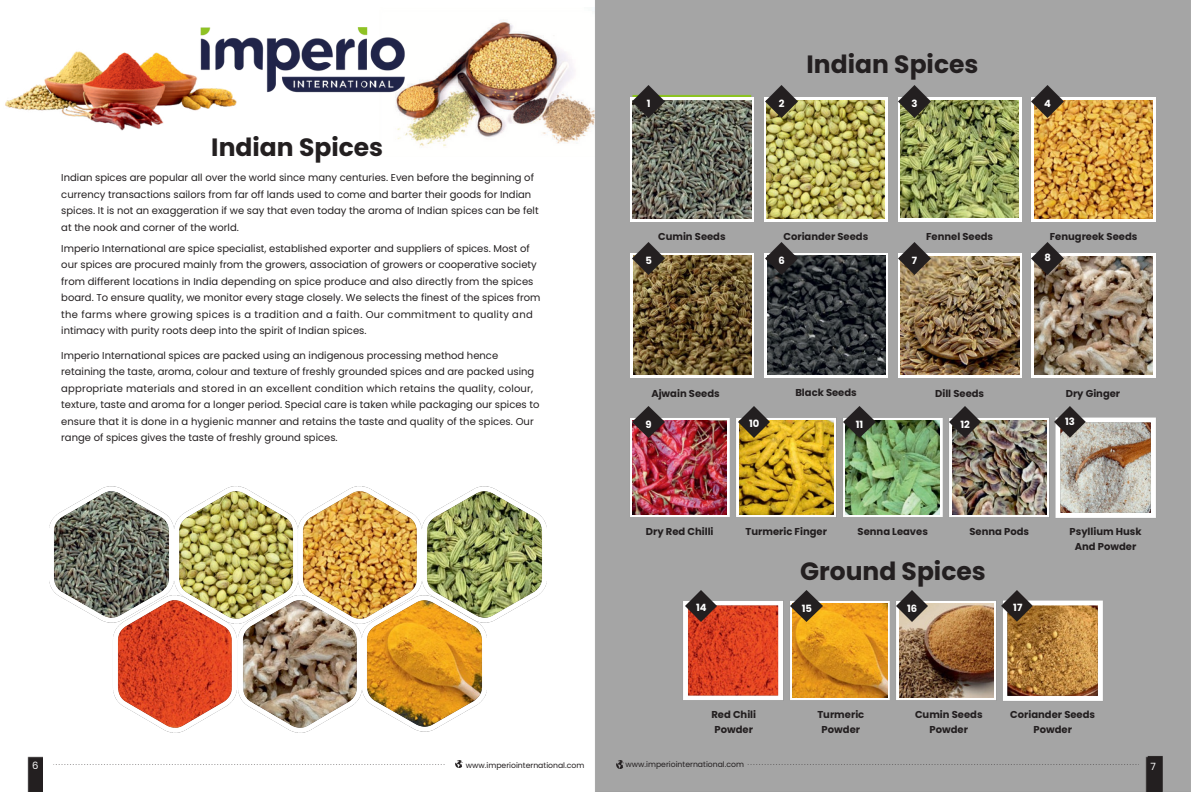
<style>
.page{position:relative;width:1191px;height:792px;background:#fff}
.page>*{position:absolute;margin:0;border:0;box-sizing:border-box;transform-origin:0 0}
.t1{font:700 25px "Poppins";color:#231f20}
.t2{font:10px/16.5px "Poppins";color:#231f20}
.t3{font:700 10px/15px "Poppins";color:#231f20;text-align:center}
.t4{font:700 10px "Poppins";color:#fff}
.t5{font:10px "Poppins";color:#fff}
.t6{font:7.7px "Poppins";color:#231f20}
</style>
<div class="page">
<img style="left:395px;top:20px;width:195px;height:128px">
<img style="left:5px;top:51px;width:232px;height:80px">
<img style="left:27px;top:756px;width:16px;height:36px">
<img style="left:49px;top:486px;width:245px;height:104px">
<img style="left:50px;top:486px;width:124px;height:137px">
<img style="left:294px;top:486px;width:129px;height:104px">
<img style="left:423px;top:486px;width:124px;height:137px">
<img style="left:109px;top:590px;width:124px;height:143px">
<img style="left:233px;top:590px;width:255px;height:143px">
<img style="left:363px;top:595px;width:123px;height:138px">
<svg style="left:217px;top:764px;width:225px;height:1px"></svg>
<svg style="left:455px;top:760px;width:8px;height:8px"></svg>
<img style="left:189px;top:27px;width:222px;height:72px">
<div style="left:590px;top:0;width:601px;height:792px;background:#a5a5a5"></div>
<img style="left:630px;top:98px;width:124px;height:124px">
<img style="left:764px;top:98px;width:124px;height:124px">
<img style="left:898px;top:98px;width:124px;height:124px">
<img style="left:1032px;top:98px;width:124px;height:124px">
<img style="left:630px;top:254px;width:124px;height:124px">
<img style="left:764px;top:254px;width:124px;height:124px">
<img style="left:898px;top:254px;width:124px;height:124px">
<img style="left:1032px;top:254px;width:124px;height:124px">
<img style="left:625px;top:413px;width:107px;height:109px">
<img style="left:732px;top:413px;width:318px;height:109px">
<img style="left:901px;top:101px;width:118px;height:117px">
<img style="left:767px;top:256px;width:119px;height:118px">
<img style="left:633px;top:256px;width:119px;height:118px">
<img style="left:633px;top:420px;width:94px;height:94px">
<img style="left:739px;top:420px;width:94px;height:94px">
<img style="left:846px;top:420px;width:94px;height:95px">
<img style="left:952px;top:420px;width:94px;height:94px">
<img style="left:633px;top:86px;width:31px;height:31px">
<img style="left:633px;top:243px;width:31px;height:31px">
<img style="left:633px;top:406px;width:31px;height:32px">
<img style="left:738px;top:406px;width:32px;height:32px">
<img style="left:766px;top:86px;width:31px;height:31px">
<img style="left:766px;top:243px;width:31px;height:31px">
<img style="left:844px;top:406px;width:31px;height:32px">
<img style="left:899px;top:86px;width:31px;height:31px">
<img style="left:899px;top:243px;width:31px;height:31px">
<img style="left:949px;top:406px;width:32px;height:32px">
<img style="left:1032px;top:86px;width:31px;height:31px">
<img style="left:1032px;top:243px;width:31px;height:31px">
<img style="left:1050px;top:401px;width:111px;height:121px">
<img style="left:679px;top:596px;width:106px;height:109px">
<img style="left:785px;top:596px;width:212px;height:109px">
<img style="left:793px;top:603px;width:94px;height:95px">
<img style="left:899px;top:603px;width:95px;height:95px">
<svg style="left:616px;top:761px;width:8px;height:7px"></svg>
<img style="left:685px;top:590px;width:32px;height:32px">
<img style="left:791px;top:590px;width:31px;height:32px">
<img style="left:896px;top:590px;width:32px;height:32px">
<svg style="left:750px;top:764px;width:225px;height:1px"></svg>
<img style="left:997px;top:585px;width:111px;height:120px">
<img style="left:1145px;top:756px;width:16px;height:36px">
<p class="t1" style="left:211px;top:130px;width:173px">Indian Spices</p>
<p class="t2" style="left:61px;top:169px;width:479px">Indian spices are popular all over the world since many centuries. Even before the beginning of currency transactions sailors from far off lands used to come and barter their goods for Indian spices. It is not an exaggeration if we say that even today the aroma of Indian spices can be felt at the nook and corner of the world.</p>
<p class="t2" style="left:61px;top:240px;width:481px">Imperio International are spice specialist, established exporter and suppliers of spices. Most of our spices are procured mainly from the growers, association of growers or cooperative society from different locations in India depending on spice produce and also directly from the spices board. To ensure quality, we monitor every stage closely. We selects the finest of the spices from the farms where growing spices is a tradition and a faith. Our commitment to quality and intimacy with purity roots deep into the spirit of Indian spices.</p>
<p class="t2" style="left:61px;top:347px;width:480px">Imperio International spices are packed using an indigenous processing method hence retaining the taste, aroma, colour and texture of freshly grounded spices and are packed using appropriate materials and stored in an excellent condition which retains the quality, colour, texture, taste and aroma for a longer period. Special care is taken while packaging our spices to ensure that it is done in a hygienic manner and retains the taste and quality of the spices. Our range of spices gives the taste of freshly ground spices.</p>
<p class="t5" style="left:32px;top:758px;width:8px">6</p>
<p class="t6" style="left:466px;top:760px;width:120px">www.imperiointernational.com</p>
<p class="t4" style="left:647px;top:96px;width:5px">1</p>
<h2 class="t4" style="left:779px;top:96px;width:7px">2</h2>
<h2 class="t1" style="left:807px;top:47px;width:173px">Indian Spices</h2>
<h2 class="t4" style="left:912px;top:97px;width:8px">3</h2>
<p class="t4" style="left:1044px;top:96px;width:8px">4</p>
<p class="t3" style="left:658px;top:229px;width:69px">Cumin Seeds</p>
<p class="t4" style="left:645px;top:254px;width:8px">5</p>
<p class="t3" style="left:783px;top:229px;width:86px">Coriander Seeds</p>
<p class="t4" style="left:778px;top:254px;width:8px">6</p>
<p class="t4" style="left:912px;top:253px;width:7px">7</p>
<p class="t3" style="left:926px;top:229px;width:69px">Fennel Seeds</p>
<p class="t3" style="left:1050px;top:229px;width:89px">Fenugreek Seeds</p>
<p class="t4" style="left:1044px;top:251px;width:8px">8</p>
<h2 class="t3" style="left:651px;top:386px;width:70px">Ajwain Seeds</h2>
<p class="t4" style="left:646px;top:417px;width:8px">9</p>
<p class="t4" style="left:749px;top:417px;width:12px">10</p>
<p class="t3" style="left:795px;top:385px;width:63px">Black Seeds</p>
<h1 class="t4" style="left:856px;top:417px;width:9px">11</h1>
<p class="t3" style="left:935px;top:386px;width:51px">Dill Seeds</p>
<p class="t4" style="left:960px;top:417px;width:11px">12</p>
<p class="t3" style="left:1066px;top:386px;width:56px">Dry Ginger</p>
<p class="t4" style="left:1065px;top:415px;width:11px">13</p>
<p class="t3" style="left:646px;top:524px;width:69px">Dry Red Chilli</p>
<p class="t4" style="left:696px;top:601px;width:12px">14</p>
<h2 class="t3" style="left:746px;top:524px;width:83px">Turmeric Finger</h2>
<p class="t3" style="left:969px;top:524px;width:61px">Senna Pods</p>
<h2 class="t3" style="left:858px;top:524px;width:72px">Senna Leaves</h2>
<h2 class="t1" style="left:800px;top:554px;width:187px">Ground Spices</h2>
<p class="t4" style="left:802px;top:601px;width:12px">15</p>
<p class="t4" style="left:907px;top:601px;width:12px">16</p>
<p class="t4" style="left:1013px;top:601px;width:11px">17</p>
<p class="t3" style="left:1070px;top:524px;width:74px">Psyllium Husk</p>
<h2 class="t3" style="left:1075px;top:539px;width:63px">And Powder</h2>
<h2 class="t3" style="left:711px;top:707px;width:46px">Red Chili</h2>
<h2 class="t3" style="left:715px;top:722px;width:40px">Powder</h2>
<h2 class="t3" style="left:817px;top:707px;width:48px">Turmeric<br>Powder</h2>
<p class="t3" style="left:915px;top:707px;width:69px">Cumin Seeds<br>Powder</p>
<p class="t3" style="left:1010px;top:707px;width:86px">Coriander Seeds</p>
<p class="t3" style="left:1033px;top:722px;width:40px">Powder</p>
<p class="t6" style="left:626px;top:759px;width:120px">www.imperiointernational.com</p>
<p class="t5" style="left:1151px;top:759px;width:7px">7</p>
<h2 class="t5" style="left:1152px;top:758px;width:7px">7</h2>
</div>
